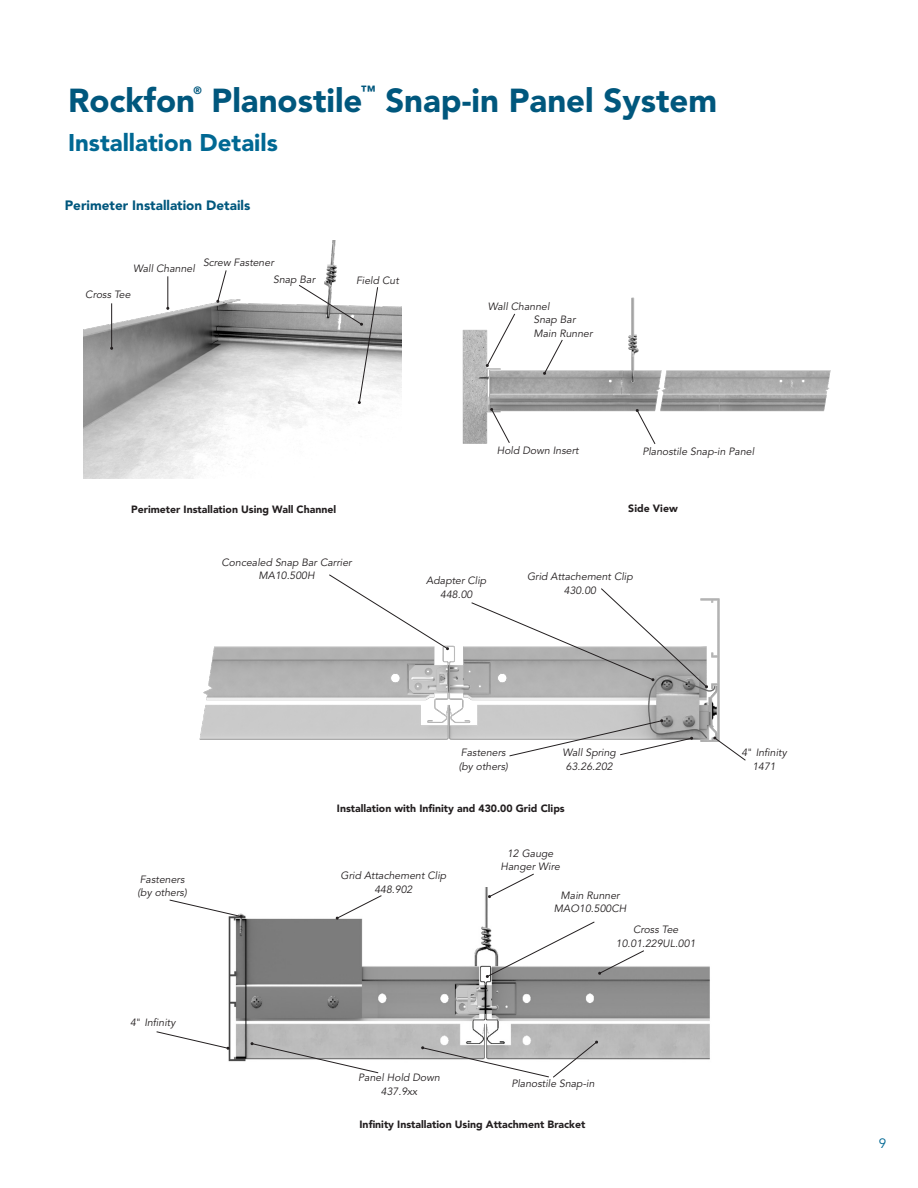
<style>
.page{position:relative;width:918px;height:1188px;background:#fff}
.page>*{position:absolute;margin:0;border:0;box-sizing:border-box;transform-origin:0 0}
.Cover_Headline{font:900 33px "Avenir LT Std";color:#00577d}
.Cover_Headline-2{font:900 24px "Avenir LT Std";color:#006893}
.Cover_Headline-3{font:900 14.7px "Avenir LT Std";color:#00577d}
.New_Brand_Subheading{font:900 13.5px "Avenir LT Std";color:#00577d}
.t1{font:13.5px "Avenir LT Std";color:#006893}
.New_Brand_Notes{font:italic 10.5px "Avenir LT Std";color:#231f20}
.New_Brand_Notes-2{font:900 10.5px "Avenir LT Std";color:#231f20}
.Cover_Headline-4{font:900 10.5px "Avenir LT Std";color:#00577d}
.s1{font-style:normal}
</style>
<div class="page">
<img style="left:84px;top:240px;width:318px;height:239px">
<hr style="left:111px;top:303px;width:1px;height:45px;background:#231f20">
<hr style="left:167px;top:276px;width:1px;height:32px;background:#231f20">
<svg style="left:216px;top:270px;width:11px;height:33px"></svg>
<svg style="left:298px;top:284px;width:80px;height:120px"></svg>
<img style="left:462px;top:297px;width:369px;height:147px">
<svg style="left:486px;top:313px;width:30px;height:54px"></svg>
<svg style="left:543px;top:339px;width:20px;height:36px"></svg>
<svg style="left:490px;top:408px;width:20px;height:36px"></svg>
<svg style="left:636px;top:409px;width:20px;height:35px"></svg>
<img style="left:169px;top:477px;width:551px;height:265px">
<svg style="left:328px;top:574px;width:121px;height:76px"></svg>
<svg style="left:471px;top:588px;width:237px;height:100px"></svg>
<svg style="left:713px;top:736px;width:33px;height:25px"></svg>
<svg style="left:509px;top:719px;width:184px;height:38px"></svg>
<img style="left:228px;top:888px;width:482px;height:174px">
<svg style="left:169px;top:899px;width:74px;height:19px"></svg>
<svg style="left:336px;top:895px;width:46px;height:25px"></svg>
<svg style="left:488px;top:873px;width:47px;height:25px"></svg>
<svg style="left:486px;top:921px;width:159px;height:57px"></svg>
<svg style="left:421px;top:1040px;width:177px;height:38px"></svg>
<svg style="left:250px;top:1042px;width:129px;height:32px"></svg>
<svg style="left:156px;top:1031px;width:74px;height:19px"></svg>
<p class="Cover_Headline" style="left:68px;top:81px;width:129px">Rockfon</p>
<p class="Cover_Headline-4" style="left:193px;top:84px;width:10px">®</p>
<p class="Cover_Headline" style="left:212px;top:81px;width:152px">Planostile</p>
<p class="Cover_Headline-3" style="left:361px;top:82px;width:16px">™</p>
<p class="Cover_Headline" style="left:385px;top:81px;width:333px">Snap-in Panel System</p>
<p class="Cover_Headline-2" style="left:68px;top:128px;width:211px">Installation Details</p>
<p class="New_Brand_Subheading" style="left:65px;top:197px;width:187px">Perimeter Installation Details</p>
<p class="New_Brand_Notes" style="left:133px;top:263px;width:63px">Wall Channel</p>
<p class="New_Brand_Notes" style="left:85px;top:289px;width:47px">Cross Tee</p>
<p class="New_Brand_Notes" style="left:203px;top:256px;width:72px">Screw Fastener</p>
<p class="New_Brand_Notes" style="left:273px;top:274px;width:44px">Snap Bar</p>
<p class="New_Brand_Notes" style="left:356px;top:275px;width:44px">Field Cut</p>
<p class="New_Brand_Notes" style="left:488px;top:301px;width:63px">Wall Channel</p>
<p class="New_Brand_Notes" style="left:534px;top:314px;width:44px">Snap Bar</p>
<p class="New_Brand_Notes" style="left:534px;top:327px;width:61px">Main Runner</p>
<p class="New_Brand_Notes-2" style="left:131px;top:503px;width:207px">Perimeter Installation Using Wall Channel</p>
<p class="New_Brand_Notes" style="left:222px;top:556px;width:132px">Concealed Snap Bar Carrier</p>
<p class="New_Brand_Notes" style="left:259px;top:570px;width:58px">MA10.500H</p>
<p class="New_Brand_Notes" style="left:497px;top:444px;width:83px">Hold Down Insert</p>
<p class="New_Brand_Notes" style="left:642px;top:445px;width:113px">Planostile Snap-in Panel</p>
<p class="New_Brand_Notes-2" style="left:628px;top:502px;width:51px">Side View</p>
<p class="New_Brand_Notes" style="left:426px;top:575px;width:62px">Adapter Clip</p>
<p class="New_Brand_Notes" style="left:440px;top:588px;width:34px">448.00</p>
<p class="New_Brand_Notes" style="left:527px;top:570px;width:107px">Grid Attachement Clip</p>
<p class="New_Brand_Notes" style="left:564px;top:584px;width:34px">430.00</p>
<p class="New_Brand_Notes" style="left:461px;top:747px;width:46px">Fasteners</p>
<p class="New_Brand_Notes" style="left:459px;top:760px;width:51px">(by others)</p>
<p class="New_Brand_Notes" style="left:563px;top:747px;width:55px">Wall Spring</p>
<p class="New_Brand_Notes" style="left:566px;top:760px;width:48px">63.26.202</p>
<p class="New_Brand_Notes" style="left:741px;top:747px;width:47px">4<span class="s1">"</span> Infinity</p>
<p class="New_Brand_Notes" style="left:752px;top:760px;width:25px">1471</p>
<p class="New_Brand_Notes" style="left:140px;top:873px;width:46px">Fasteners</p>
<p class="New_Brand_Notes" style="left:138px;top:887px;width:51px">(by others)</p>
<p class="New_Brand_Notes" style="left:130px;top:1017px;width:47px">4<span class="s1">"</span> Infinity</p>
<p class="New_Brand_Notes-2" style="left:337px;top:802px;width:229px">Installation with Infinity and 430.00 Grid Clips</p>
<p class="New_Brand_Notes" style="left:341px;top:870px;width:107px">Grid Attachement Clip</p>
<p class="New_Brand_Notes" style="left:374px;top:883px;width:39px">448.902</p>
<p class="New_Brand_Notes" style="left:358px;top:1071px;width:83px">Panel Hold Down</p>
<p class="New_Brand_Notes" style="left:381px;top:1085px;width:38px">437.9xx</p>
<p class="New_Brand_Notes" style="left:507px;top:847px;width:48px">12 Gauge</p>
<p class="New_Brand_Notes" style="left:501px;top:861px;width:61px">Hanger Wire</p>
<p class="New_Brand_Notes" style="left:561px;top:889px;width:61px">Main Runner</p>
<p class="New_Brand_Notes" style="left:554px;top:903px;width:74px">MAO10.500CH</p>
<p class="New_Brand_Notes" style="left:633px;top:924px;width:47px">Cross Tee</p>
<p class="New_Brand_Notes" style="left:616px;top:937px;width:81px">10.01.229UL.001</p>
<p class="New_Brand_Notes" style="left:511px;top:1077px;width:85px">Planostile Snap-in</p>
<p class="New_Brand_Notes-2" style="left:360px;top:1118px;width:227px">Infinity Installation Using Attachment Bracket</p>
<p class="t1" style="left:879px;top:1136px;width:9px">9</p>
</div>
